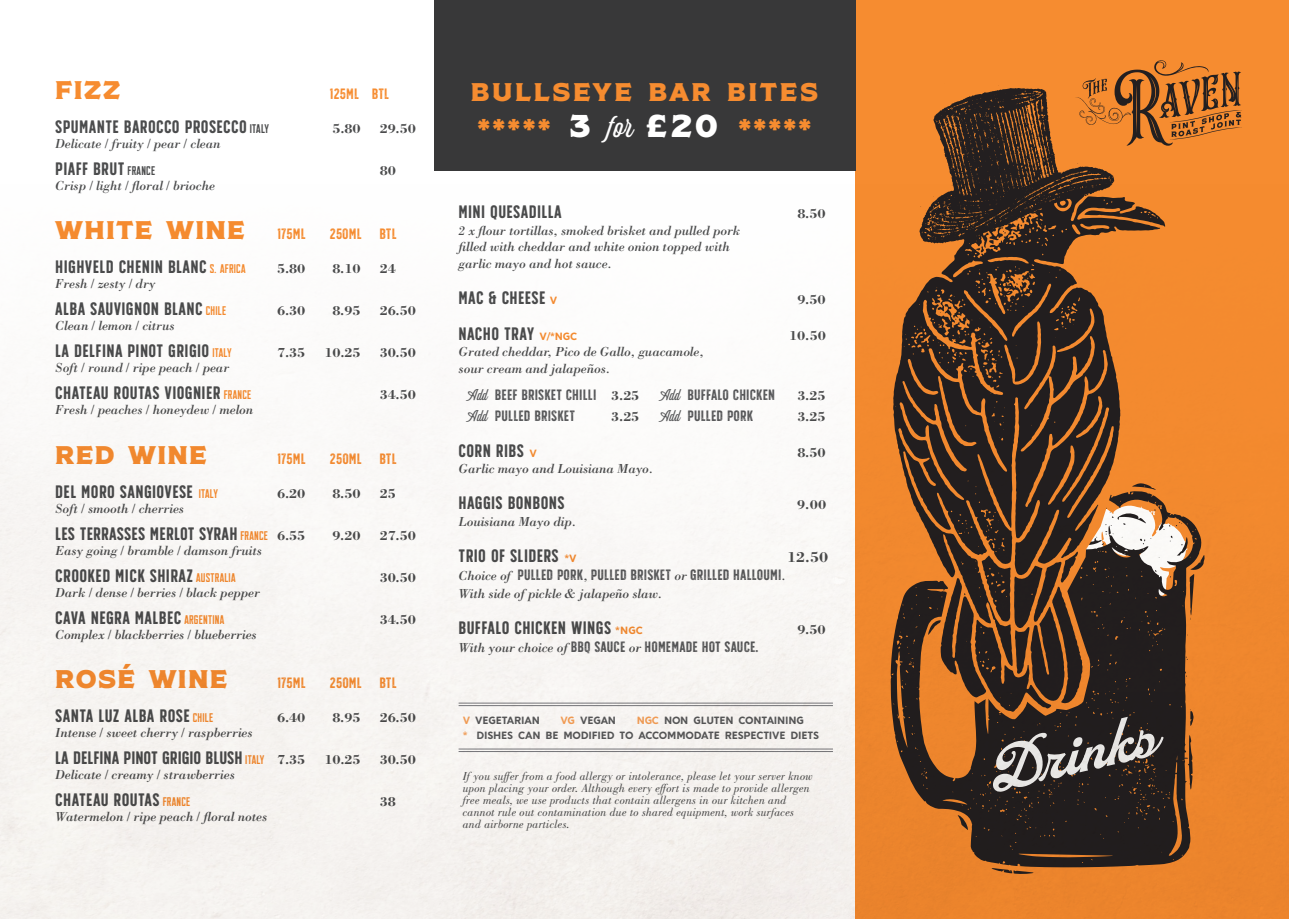
<style>
.page{position:relative;width:1289px;height:919px;background:#fff}
.page>*{position:absolute;margin:0;border:0;box-sizing:border-box;transform-origin:0 0}
.t1{font:64.8px "EFCO Fairley One";color:#f0f1f2}
.t2{font:31.5px "SS Nickson Four";color:#f68c30}
.t3{font:25.5px "SS Nickson Four";letter-spacing:.05em;color:#f68c30}
.t4{font:25.5px "SS Nickson Four";letter-spacing:.1em;color:#f68c30}
.t5{font:18px "SS Nickson Six";letter-spacing:.02em;color:#4b4c4d}
.t6{font:18px "SS Nickson Six";color:#4b4c4d}
.t7{font:15px "S&S Grey Hood Eight";letter-spacing:.01em;color:#57585a}
.t8{font:15px "S&S Grey Hood Eight";letter-spacing:.01em;color:#f68c30}
.t9{font:700 15px "Bodoni LT Pro";color:#4b4c4d}
.t10{font:italic 13.5px/16.5px "Bodoni LT Pro";letter-spacing:-.01em;color:#4b4c4d}
.t11{font:700 13.5px "Bodoni LT Pro";letter-spacing:-.025em;color:#4b4c4d}
.t12{font:italic 12px/12px "Bodoni LT Pro";letter-spacing:.01em;color:#4b4c4d}
.t13{font:10.5px/15px "S&S Grey Hood Eleven";letter-spacing:-.02em;color:#57585a}
.s1{font-family:"SS Nickson Three";font-size:13.5px}
.s2{font-family:"SS Nickson Three";font-size:13.5px;color:#f68c30}
.s3{font-family:"Bodoni LT Pro";font-weight:700;font-size:13.5px}
.s4{color:#fff}
.s5{font-family:"SS Nickson Seven";color:#fff}
.s6{font-family:"S&S Grey Hood Eleven";font-size:10.5px;color:#f68c30}
.s7{font-family:"SS Nickson Seven"}
.s8{font-family:"Bodoni LT Pro";font-weight:700;font-size:13.5px;color:#4b4c4d}
.s9{font-family:"Bodoni LT Pro";font-style:italic;font-size:13.5px;color:#4b4c4d}
.s10{color:#f8a157}
</style>
<div class="page">
<img style="left:0;top:0;width:1288px;height:918px">
<h3 class="t3" style="left:55px;top:67px;width:67px">FIZZ</h3>
<p class="t8" style="left:330px;top:85px;width:61px">125ML BTL</p>
<h3 class="t5" style="left:55px;top:116px;width:215px">SPUMANTE BAROCCO PROSECCO <span class="s1">ITALY</span></h3>
<p class="t11" style="left:332px;top:120px;width:30px">5.80</p>
<p class="t11" style="left:380px;top:120px;width:38px">29.50</p>
<p class="t10" style="left:55px;top:135px;width:167px">Delicate / fruity / pear / clean</p>
<h3 class="t5" style="left:55px;top:158px;width:101px">PIAFF BRUT <span class="s1">FRANCE</span></h3>
<p class="t11" style="left:380px;top:162px;width:18px">80</p>
<p class="t10" style="left:55px;top:177px;width:161px">Crisp / light / floral / brioche</p>
<h3 class="t3" style="left:55px;top:207px;width:191px">WHITE WINE</h3>
<p class="t8" style="left:277px;top:225px;width:30px">175ML</p>
<p class="t8" style="left:330px;top:225px;width:68px">250ML BTL</p>
<h3 class="t5" style="left:55px;top:256px;width:192px">HIGHVELD CHENIN BLANC <span class="s2">S. AFRICA</span></h3>
<p class="t11" style="left:277px;top:260px;width:30px">5.80</p>
<p class="t11" style="left:332px;top:260px;width:30px">8.10</p>
<p class="t11" style="left:380px;top:260px;width:18px">24</p>
<p class="t10" style="left:55px;top:275px;width:102px">Fresh / zesty / dry</p>
<h3 class="t5" style="left:55px;top:298px;width:172px">ALBA SAUVIGNON BLANC <span class="s2">CHILE</span></h3>
<p class="t11" style="left:277px;top:302px;width:30px">6.30</p>
<p class="t11" style="left:332px;top:302px;width:30px">8.95</p>
<p class="t11" style="left:380px;top:302px;width:38px">26.50</p>
<p class="t10" style="left:55px;top:317px;width:121px">Clean / lemon / citrus</p>
<h3 class="t5" style="left:55px;top:340px;width:178px">LA DELFINA PINOT GRIGIO <span class="s2">ITALY</span></h3>
<p class="t11" style="left:277px;top:344px;width:30px">7.35</p>
<p class="t11" style="left:324px;top:344px;width:38px">10.25</p>
<p class="t11" style="left:380px;top:344px;width:38px">30.50</p>
<p class="t10" style="left:55px;top:359px;width:175px">Soft / round / ripe peach / pear</p>
<h3 class="t5" style="left:55px;top:382px;width:197px">CHATEAU ROUTAS VIOGNIER <span class="s2">FRANCE</span></h3>
<p class="t11" style="left:380px;top:386px;width:38px">34.50</p>
<p class="t10" style="left:55px;top:401px;width:200px">Fresh / peaches / honeydew / melon</p>
<h3 class="t3" style="left:55px;top:431px;width:153px">RED WINE</h3>
<p class="t8" style="left:277px;top:449px;width:30px">175ML</p>
<p class="t8" style="left:330px;top:449px;width:68px">250ML BTL</p>
<h3 class="t5" style="left:55px;top:480px;width:164px">DEL MORO SANGIOVESE <span class="s2">ITALY</span></h3>
<p class="t11" style="left:277px;top:484px;width:30px">6.20</p>
<p class="t11" style="left:332px;top:484px;width:30px">8.50</p>
<p class="t11" style="left:380px;top:484px;width:18px">25</p>
<p class="t10" style="left:55px;top:499px;width:130px">Soft / smooth / cherries</p>
<h3 class="t5" style="left:55px;top:522px;width:251px">LES TERRASSES MERLOT SYRAH <span class="s2">FRANCE</span> <span class="s3">6.55</span></h3>
<p class="t11" style="left:332px;top:526px;width:30px">9.20</p>
<p class="t11" style="left:380px;top:526px;width:38px">27.50</p>
<p class="t10" style="left:55px;top:541px;width:208px">Easy going / bramble / damson fruits</p>
<h3 class="t5" style="left:55px;top:564px;width:182px">CROOKED MICK SHIRAZ <span class="s2">AUSTRALIA</span></h3>
<p class="t11" style="left:380px;top:568px;width:38px">30.50</p>
<p class="t10" style="left:55px;top:583px;width:206px">Dark / dense / berries / black pepper</p>
<h3 class="t5" style="left:55px;top:606px;width:170px">CAVA NEGRA MALBEC <span class="s2">ARGENTINA</span></h3>
<p class="t11" style="left:380px;top:610px;width:38px">34.50</p>
<p class="t10" style="left:55px;top:625px;width:203px">Complex / blackberries / blueberries</p>
<h3 class="t3" style="left:55px;top:656px;width:174px">ROSÉ WINE</h3>
<p class="t8" style="left:277px;top:673px;width:30px">175ML</p>
<p class="t8" style="left:330px;top:673px;width:68px">250ML BTL</p>
<h3 class="t5" style="left:55px;top:704px;width:159px">SANTA LUZ ALBA ROSE <span class="s2">CHILE</span></h3>
<p class="t11" style="left:277px;top:709px;width:30px">6.40</p>
<p class="t11" style="left:332px;top:709px;width:30px">8.95</p>
<p class="t11" style="left:380px;top:709px;width:38px">26.50</p>
<p class="t10" style="left:55px;top:724px;width:199px">Intense / sweet cherry / raspberries</p>
<h3 class="t6" style="left:55px;top:746px;width:251px">LA DELFINA PINOT GRIGIO BLUSH <span class="s2">ITALY</span> <span class="s3">7.35</span></h3>
<p class="t11" style="left:324px;top:751px;width:38px">10.25</p>
<p class="t11" style="left:380px;top:751px;width:38px">30.50</p>
<p class="t10" style="left:55px;top:766px;width:181px">Delicate / creamy / strawberries</p>
<h3 class="t5" style="left:55px;top:788px;width:136px">CHATEAU ROUTAS <span class="s2">FRANCE</span></h3>
<p class="t11" style="left:380px;top:793px;width:18px">38</p>
<p class="t10" style="left:55px;top:808px;width:213px">Watermelon / ripe peach / floral notes</p>
<h3 class="t4" style="left:471px;top:69px;width:349px">BULLSEYE BAR BITES</h3>
<h2 class="t2" style="left:477px;top:101px;width:336px">***** <span class="s4">3</span> <span class="s5">for</span> <span class="s4">£20</span> *****</h2>
<h3 class="t5" style="left:458px;top:201px;width:105px">MINI QUESADILLA</h3>
<p class="t11" style="left:797px;top:205px;width:30px">8.50</p>
<p class="t10" style="left:458px;top:222px;width:283px">2 x flour tortillas, smoked brisket and pulled pork filled with cheddar and white onion topped with garlic mayo and hot sauce.</p>
<h3 class="t5" style="left:458px;top:286px;width:100px">MAC &amp; CHEESE <span class="s6">V</span></h3>
<p class="t11" style="left:797px;top:291px;width:30px">9.50</p>
<h3 class="t5" style="left:458px;top:322px;width:120px">NACHO TRAY <span class="s6">V/*NGC</span></h3>
<p class="t11" style="left:789px;top:327px;width:38px">10.50</p>
<p class="t10" style="left:458px;top:343px;width:247px">Grated cheddar, Pico de Gallo, guacamole, sour cream and jalapeños.</p>
<p class="t7" style="left:467px;top:385px;width:174px"><span class="s7">Add</span> BEEF BRISKET CHILLI <span class="s8">3.25</span></p>
<p class="t7" style="left:659px;top:385px;width:117px"><span class="s7">Add</span> BUFFALO CHICKEN</p>
<p class="t11" style="left:797px;top:387px;width:30px">3.25</p>
<p class="t7" style="left:467px;top:406px;width:109px"><span class="s7">Add</span> PULLED BRISKET</p>
<p class="t11" style="left:611px;top:408px;width:30px">3.25</p>
<p class="t7" style="left:659px;top:406px;width:95px"><span class="s7">Add</span> PULLED PORK</p>
<p class="t11" style="left:797px;top:408px;width:30px">3.25</p>
<h3 class="t5" style="left:458px;top:439px;width:80px">CORN RIBS <span class="s6">V</span></h3>
<p class="t11" style="left:797px;top:444px;width:30px">8.50</p>
<p class="t10" style="left:458px;top:460px;width:196px">Garlic mayo and Louisiana Mayo.</p>
<h3 class="t5" style="left:458px;top:492px;width:107px">HAGGIS BONBONS</h3>
<p class="t11" style="left:797px;top:496px;width:31px">9.00</p>
<p class="t10" style="left:458px;top:513px;width:119px">Louisiana Mayo dip.</p>
<h3 class="t5" style="left:458px;top:544px;width:119px">TRIO OF SLIDERS <span class="s6">*V</span></h3>
<p class="t9" style="left:787px;top:547px;width:43px">12.50</p>
<p class="t7" style="left:458px;top:565px;width:329px"><span class="s9">Choice of</span> PULLED PORK<span class="s9">,</span> PULLED BRISKET <span class="s9">or</span> GRILLED HALLOUMI<span class="s9">.</span></p>
<p class="t10" style="left:458px;top:585px;width:205px">With side of pickle &amp; jalapeño slaw.</p>
<h3 class="t5" style="left:458px;top:616px;width:186px">BUFFALO CHICKEN WINGS <span class="s6">*NGC</span></h3>
<p class="t11" style="left:797px;top:621px;width:30px">9.50</p>
<p class="t7" style="left:458px;top:637px;width:301px"><span class="s9">With your choice of</span> BBQ SAUCE <span class="s9">or</span> HOMEMADE HOT SAUCE.</p>
<p class="t13" style="left:463px;top:712px;width:357px;text-indent:174px"><span class="s10">NGC</span> NON GLUTEN CONTAINING<br><span class="s10">*</span> DISHES CAN BE MODIFIED TO ACCOMMODATE RESPECTIVE DIETS</p>
<p class="t12" style="left:463px;top:769px;width:351px">If you suffer from a food allergy or intolerance, please let your server know upon placing your order. Although every effort is made to provide allergen free meals, we use products that contain allergens in our kitchen and cannot rule out contamination due to shared equipment, work surfaces and airborne particles.</p>
<p class="t13" style="left:463px;top:712px;width:79px"><span class="s10">V</span> VEGETARIAN</p>
<p class="t13" style="left:560px;top:712px;width:57px"><span class="s10">VG</span> VEGAN</p>
<h1 class="t1" style="left:978px;top:733px;width:176px;rotate:-13deg">Drinks</h1>
</div>
